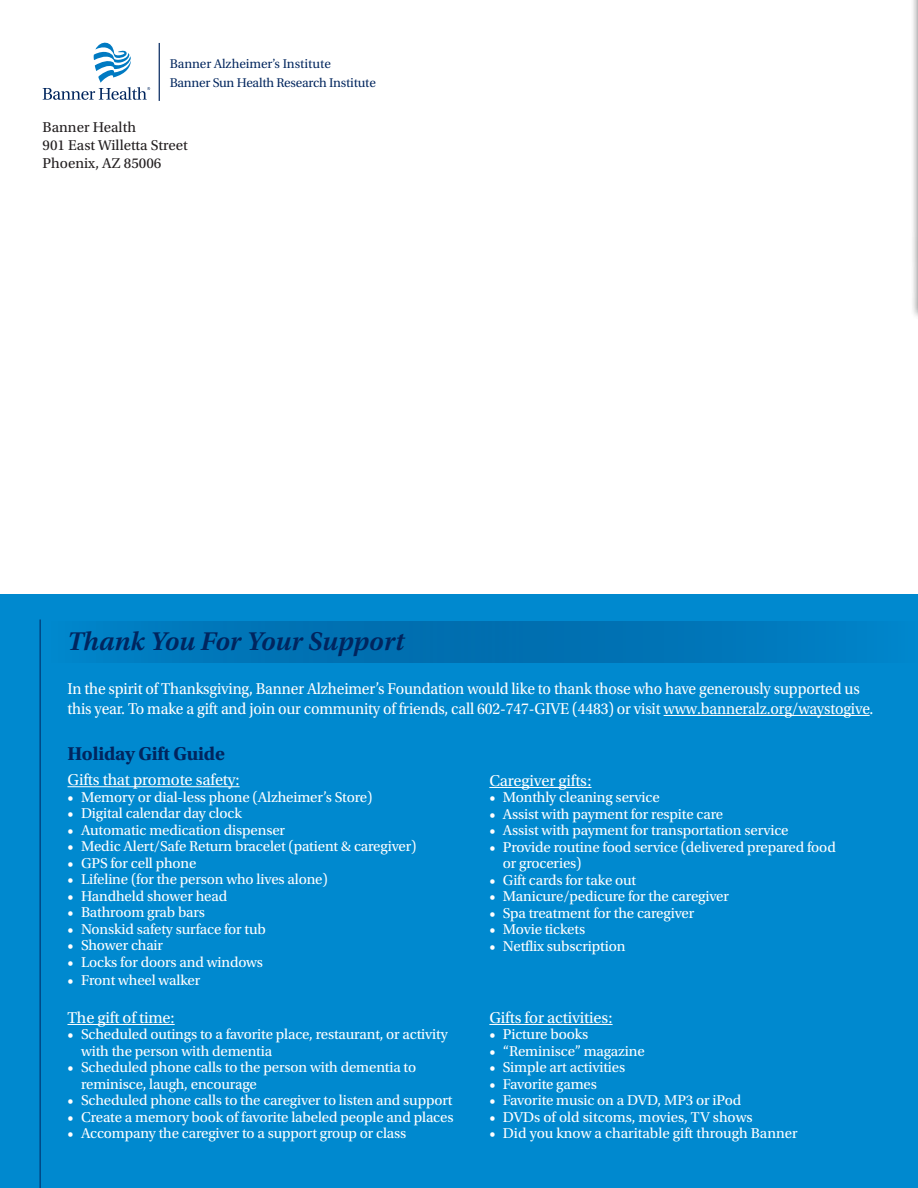
<style>
.page{position:relative;width:918px;height:1188px;background:#fff}
.page>*{position:absolute;margin:0;border:0;box-sizing:border-box;transform-origin:0 0}
.t1{font:italic 600 27px "Utopia Std";color:#00255e}
.t2{font:700 19.5px "Utopia Std";letter-spacing:-.01em;color:#00255e}
.t3{font:16.5px/19.8px "Utopia Std";letter-spacing:-.01em;color:#fff;scale:.95 1}
.t4{font:16.5px "Utopia Std";letter-spacing:-.01em;color:#fff}
.t5{font:15px/16.5px "Utopia Std";letter-spacing:-.01em;color:#fff}
.t6{font:15px "Utopia Std";color:#231f20}
.t7{font:12.6px/18.9px "Utopia";letter-spacing:-.015em;color:#00255d}
</style>
<div class="page">
<div style="left:0;top:594px;width:918px;height:594px;background:#0089cf"></div>
<svg style="left:113px;top:621px;width:726px;height:41px"></svg>
<hr style="left:664px;top:715px;width:206px;height:1px;background:#fff">
<hr style="left:68px;top:786px;width:172px;height:1px;background:#fff">
<hr style="left:68px;top:1024px;width:107px;height:1px;background:#fff">
<hr style="left:489px;top:787px;width:103px;height:1px;background:#fff">
<hr style="left:489px;top:1024px;width:124px;height:1px;background:#fff">
<div style="left:910px;top:0;width:8px;height:321px;background:#231f20;opacity:.65"></div>
<svg style="left:917px;top:0;width:1px;height:321px"></svg>
<svg style="left:43px;top:42px;width:107px;height:58px"></svg>
<hr style="left:159px;top:43px;width:1px;height:58px;background:#00255d">
<hr style="left:40px;top:620px;width:1px;height:568px;background:#00255e">
<p class="t7" style="left:170px;top:54px;width:208px">Banner Alzheimer’s Institute<br>Banner Sun Health Research Institute</p>
<p class="t6" style="left:43px;top:119px;width:95px">Banner Health</p>
<p class="t6" style="left:43px;top:137px;width:147px">901 East Willetta Street</p>
<p class="t6" style="left:43px;top:155px;width:120px">Phoenix, AZ 85006</p>
<p class="t1" style="left:68px;top:626px;width:338px">Thank You For Your Support</p>
<p class="t3" style="left:68px;top:679px;width:850px">In the spirit of Thanksgiving, Banner Alzheimer’s Foundation would like to thank those who have generously supported us this year. To make a gift and join our community of friends, call 602-747-GIVE (4483) or visit www.banneralz.org/waystogive.</p>
<p class="t2" style="left:68px;top:742px;width:159px">Holiday Gift Guide</p>
<p class="t4" style="left:68px;top:771px;width:174px">Gifts that promote safety:</p>
<p class="t5" style="left:68px;top:789px;width:306px">• Memory or dial-less phone (Alzheimer’s Store)</p>
<p class="t5" style="left:68px;top:805px;width:176px">• Digital calendar day clock</p>
<p class="t5" style="left:68px;top:822px;width:219px">• Automatic medication dispenser</p>
<p class="t5" style="left:68px;top:838px;width:351px">• Medic Alert/Safe Return bracelet (patient &amp; caregiver)</p>
<p class="t5" style="left:68px;top:855px;width:131px">• GPS for cell phone</p>
<p class="t5" style="left:68px;top:871px;width:262px">• Lifeline (for the person who lives alone)</p>
<p class="t5" style="left:68px;top:888px;width:161px">• Handheld shower head</p>
<p class="t5" style="left:68px;top:904px;width:139px">• Bathroom grab bars</p>
<p class="t5" style="left:68px;top:921px;width:200px">• Nonskid safety surface for tub</p>
<p class="t5" style="left:68px;top:937px;width:97px">• Shower chair</p>
<p class="t5" style="left:68px;top:954px;width:197px">• Locks for doors and windows</p>
<p class="t5" style="left:68px;top:972px;width:134px">• Front wheel walker</p>
<p class="t4" style="left:68px;top:1009px;width:109px">The gift of time:</p>
<p class="t5" style="left:81px;top:1026px;width:368px;text-indent:-14px">• Scheduled outings to a favorite place, restaurant, or activity with the person with dementia</p>
<p class="t5" style="left:81px;top:1059px;width:337px;text-indent:-14px">• Scheduled phone calls to the person with dementia to reminisce, laugh, encourage</p>
<p class="t5" style="left:68px;top:1092px;width:387px">• Scheduled phone calls to the caregiver to listen and support</p>
<p class="t5" style="left:68px;top:1109px;width:388px">• Create a memory book of favorite labeled people and places</p>
<p class="t5" style="left:68px;top:1125px;width:340px">• Accompany the caregiver to a support group or class</p>
<p class="t4" style="left:489px;top:772px;width:104px">Caregiver gifts:</p>
<p class="t5" style="left:489px;top:789px;width:172px">• Monthly cleaning service</p>
<p class="t5" style="left:489px;top:806px;width:235px">• Assist with payment for respite care</p>
<p class="t5" style="left:489px;top:822px;width:301px">• Assist with payment for transportation service</p>
<p class="t5" style="left:503px;top:839px;width:334px;text-indent:-14px">• Provide routine food service (delivered prepared food or groceries)</p>
<p class="t5" style="left:489px;top:872px;width:148px">• Gift cards for take out</p>
<p class="t5" style="left:489px;top:888px;width:241px">• Manicure/pedicure for the caregiver</p>
<p class="t5" style="left:489px;top:905px;width:206px">• Spa treatment for the caregiver</p>
<p class="t5" style="left:489px;top:921px;width:97px">• Movie tickets</p>
<p class="t5" style="left:489px;top:938px;width:138px">• Netflix subscription</p>
<p class="t4" style="left:489px;top:1009px;width:125px">Gifts for activities:</p>
<p class="t5" style="left:489px;top:1026px;width:100px">• Picture books</p>
<p class="t5" style="left:489px;top:1043px;width:157px">• “Reminisce” magazine</p>
<p class="t5" style="left:489px;top:1059px;width:137px">• Simple art activities</p>
<p class="t5" style="left:489px;top:1076px;width:109px">• Favorite games</p>
<p class="t5" style="left:489px;top:1092px;width:254px">• Favorite music on a DVD, MP3 or iPod</p>
<p class="t5" style="left:489px;top:1109px;width:265px">• DVDs of old sitcoms, movies, TV shows</p>
<p class="t5" style="left:489px;top:1125px;width:310px">• Did you know a charitable gift through Banner</p>
</div>
